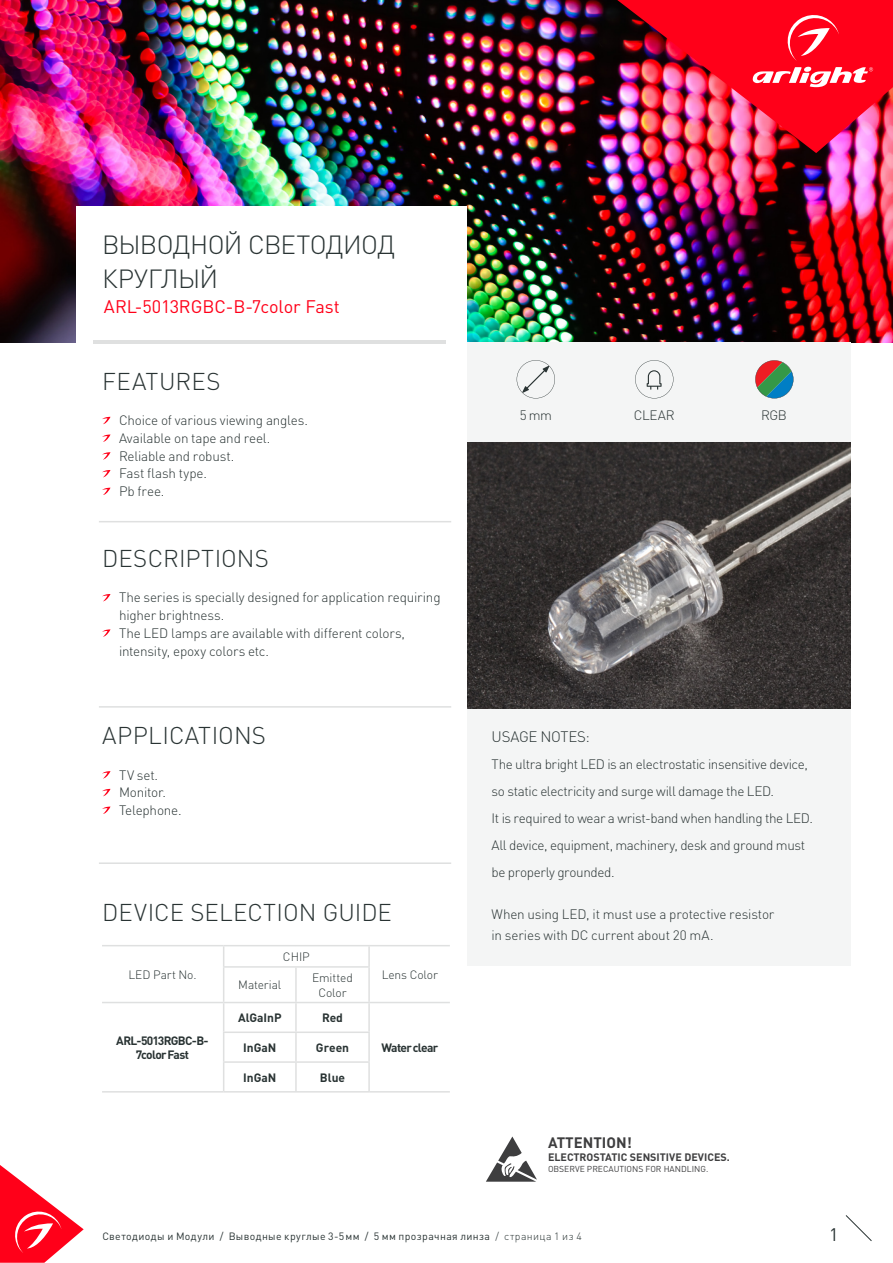
<style>
.page{position:relative;width:893px;height:1263px;background:#fff}
.page>*{position:absolute;margin:0;border:0;box-sizing:border-box;transform-origin:0 0}
.Head_1{font:300 25.95px "DIN Pro";letter-spacing:-.03em;color:#293333}
.Head_2{font:300 24px "DIN Pro";letter-spacing:.005em;color:#293333}
.t1{font:18px "DIN Pro";letter-spacing:-.005em;color:#ff0019}
.t2{font:18px "DIN Pro";color:#293333}
.Text{font:300 15px "DIN Pro";letter-spacing:-.02em;color:#293333}
.t3{font:700 15px "DIN Pro";color:#3e3e3f}
.Text-2{font:300 13.5px/27px "DIN Pro";letter-spacing:-.02em;color:#293333}
.t4{font:700 12px/14.4px "DIN Pro";letter-spacing:-.045em;color:#293333;text-align:center}
.t5{font:300 12px/14.4px "DIN Pro";letter-spacing:-.01em;color:#293333;text-align:center}
.t6{font:700 12px "DIN Pro";letter-spacing:-.005em;color:#293333}
.t7{font:700 10.65px "DIN Pro";color:#3e3e3f}
.t8{font:10.5px "DIN Pro";letter-spacing:.035em;color:#293333}
.t9{font:8.55px "DIN Pro";color:#3e3e3f}
.s1{font-weight:300}
</style>
<div class="page">
<img style="left:0;top:0;width:893px;height:342px">
<img style="left:617px;top:0;width:276px;height:153px">
<svg style="left:0;top:1165px;width:84px;height:98px"></svg>
<svg style="left:845px;top:1215px;width:27px;height:26px"></svg>
<div style="left:467px;top:342px;width:383px;height:624px;background:#f4f5f5"></div>
<div style="left:77px;top:206px;width:390px;height:145px;background:#fff"></div>
<svg style="left:102px;top:417px;width:9px;height:7px"></svg>
<svg style="left:102px;top:434px;width:9px;height:8px"></svg>
<svg style="left:102px;top:452px;width:9px;height:8px"></svg>
<svg style="left:102px;top:470px;width:9px;height:7px"></svg>
<svg style="left:102px;top:488px;width:9px;height:7px"></svg>
<svg style="left:102px;top:594px;width:9px;height:7px"></svg>
<svg style="left:102px;top:629px;width:9px;height:8px"></svg>
<hr style="left:94px;top:340px;width:352px;height:3px;background:#dfe0e0">
<hr style="left:99px;top:521px;width:352px;height:1px;background:#dfe0e0">
<hr style="left:99px;top:706px;width:352px;height:2px;background:#dfe0e0">
<svg style="left:635px;top:360px;width:38px;height:38px"></svg>
<hr style="left:102px;top:1002px;width:122px;height:1px;background:#dfe0e0">
<hr style="left:224px;top:1002px;width:72px;height:1px;background:#dfe0e0">
<hr style="left:296px;top:1002px;width:73px;height:1px;background:#dfe0e0">
<hr style="left:369px;top:1002px;width:81px;height:1px;background:#dfe0e0">
<hr style="left:223px;top:1031px;width:73px;height:2px;background:#dfe0e0">
<hr style="left:296px;top:1031px;width:74px;height:2px;background:#dfe0e0">
<hr style="left:223px;top:1061px;width:73px;height:2px;background:#dfe0e0">
<hr style="left:296px;top:1061px;width:74px;height:2px;background:#dfe0e0">
<hr style="left:102px;top:1091px;width:122px;height:1px;background:#dfe0e0">
<hr style="left:224px;top:1091px;width:72px;height:1px;background:#dfe0e0">
<hr style="left:296px;top:1091px;width:73px;height:1px;background:#dfe0e0">
<hr style="left:369px;top:1091px;width:81px;height:1px;background:#dfe0e0">
<hr style="left:223px;top:966px;width:73px;height:2px;background:#dfe0e0">
<hr style="left:296px;top:966px;width:74px;height:2px;background:#dfe0e0">
<hr style="left:295px;top:968px;width:2px;height:34px;background:#dfe0e0">
<hr style="left:102px;top:945px;width:122px;height:1px;background:#dfe0e0">
<hr style="left:224px;top:945px;width:72px;height:1px;background:#dfe0e0">
<hr style="left:296px;top:945px;width:73px;height:1px;background:#dfe0e0">
<hr style="left:369px;top:945px;width:81px;height:1px;background:#dfe0e0">
<svg style="left:223px;top:946px;width:1px;height:20px"></svg>
<hr style="left:223px;top:968px;width:1px;height:34px;background:#dfe0e0">
<hr style="left:368px;top:946px;width:2px;height:20px;background:#dfe0e0">
<hr style="left:368px;top:968px;width:2px;height:34px;background:#dfe0e0">
<hr style="left:295px;top:1003px;width:2px;height:28px;background:#dfe0e0">
<hr style="left:295px;top:1033px;width:2px;height:28px;background:#dfe0e0">
<svg style="left:223px;top:1003px;width:1px;height:88px"></svg>
<hr style="left:295px;top:1063px;width:2px;height:28px;background:#dfe0e0">
<hr style="left:368px;top:1003px;width:2px;height:28px;background:#dfe0e0">
<hr style="left:368px;top:1033px;width:2px;height:28px;background:#dfe0e0">
<hr style="left:368px;top:1063px;width:2px;height:28px;background:#dfe0e0">
<svg style="left:486px;top:1136px;width:51px;height:46px"></svg>
<img style="left:468px;top:443px;width:382px;height:266px">
<svg style="left:517px;top:360px;width:38px;height:38px"></svg>
<hr style="left:99px;top:862px;width:352px;height:2px;background:#dfe0e0">
<svg style="left:755px;top:360px;width:38px;height:38px"></svg>
<svg style="left:102px;top:771px;width:9px;height:7px"></svg>
<svg style="left:102px;top:789px;width:9px;height:7px"></svg>
<svg style="left:102px;top:806px;width:9px;height:8px"></svg>
<p class="Head_1" style="left:102px;top:227px;width:294px">ВЫВОДНОЙ СВЕТОДИОД</p>
<p class="Head_1" style="left:102px;top:261px;width:118px">КРУГЛЫЙ</p>
<p class="t1" style="left:104px;top:294px;width:238px">ARL-5013RGBC-B-7color Fast</p>
<p class="Head_2" style="left:102px;top:365px;width:120px">FEATURES</p>
<p class="Text-2" style="left:119px;top:406px;width:191px">Choice of various viewing angles.</p>
<p class="Text-2" style="left:119px;top:424px;width:153px">Available on tape and reel.</p>
<p class="Text-2" style="left:119px;top:442px;width:117px">Reliable and robust.</p>
<p class="Text-2" style="left:119px;top:459px;width:89px">Fast flash type.</p>
<p class="Text-2" style="left:119px;top:477px;width:47px">Pb free.</p>
<p class="Head_2" style="left:102px;top:542px;width:168px">DESCRIPTIONS</p>
<p class="Text-2" style="left:119px;top:588px;width:323px;line-height:17.7px">The series is specially designed for application requiring higher brightness.</p>
<p class="Text-2" style="left:119px;top:623px;width:288px;line-height:17.7px">The LED lamps are available with different colors, intensity, epoxy colors etc.</p>
<p class="Head_2" style="left:102px;top:719px;width:165px">APPLICATIONS</p>
<p class="Text-2" style="left:119px;top:761px;width:41px">TV set.</p>
<p class="Text-2" style="left:119px;top:778px;width:48px">Monitor.</p>
<p class="Text-2" style="left:119px;top:796px;width:64px">Telephone.</p>
<p class="Head_2" style="left:102px;top:896px;width:291px">DEVICE SELECTION GUIDE</p>
<p class="t5" style="left:128px;top:967px;width:70px">LED Part No.</p>
<p class="t4" style="left:116px;top:1032px;width:94px">ARL-5013RGBC-B-<br>7color Fast</p>
<p class="t5" style="left:283px;top:949px;width:28px">CHIP</p>
<p class="t5" style="left:238px;top:977px;width:44px">Material</p>
<p class="t5" style="left:312px;top:970px;width:42px">Emitted<br>Color</p>
<p class="t5" style="left:382px;top:967px;width:58px">Lens Color</p>
<p class="t6" style="left:238px;top:1009px;width:45px">AlGaInP</p>
<p class="t4" style="left:322px;top:1010px;width:22px">Red</p>
<p class="t4" style="left:243px;top:1040px;width:35px">InGaN</p>
<p class="t4" style="left:316px;top:1040px;width:35px">Green</p>
<p class="t4" style="left:381px;top:1040px;width:58px">Water clear</p>
<p class="t4" style="left:243px;top:1069px;width:35px">InGaN</p>
<p class="t4" style="left:320px;top:1069px;width:27px">Blue</p>
<p class="Text-2" style="left:520px;top:401px;width:34px">5 mm</p>
<p class="Text-2" style="left:761px;top:401px;width:27px">RGB</p>
<p class="Text-2" style="left:634px;top:401px;width:43px">CLEAR</p>
<p class="Text" style="left:492px;top:726px;width:100px">USAGE NOTES:</p>
<p class="Text-2" style="left:492px;top:750px;width:323px">The ultra bright LED is an electrostatic insensitive device, so static electricity and surge will damage the LED.<br>It is required to wear a wrist-band when handling the LED.<br>All device, equipment, machinery, desk and ground must be properly grounded.</p>
<p class="Text-2" style="left:492px;top:903px;width:284px;line-height:21px">When using LED, it must use a protective resistor in series with DC current about 20 mA.</p>
<p class="t3" style="left:548px;top:1132px;width:85px">ATTENTION!</p>
<p class="t7" style="left:548px;top:1150px;width:183px">ELECTROSTATIC SENSITIVE DEVICES.</p>
<p class="t9" style="left:548px;top:1163px;width:162px">OBSERVE PRECAUTIONS FOR HANDLING.</p>
<p class="t8" style="left:102px;top:1229px;width:481px">Светодиоды и Модули / Выводные круглые 3-5мм / 5 мм прозрачная линза <span class="s1">/ страница 1 из 4</span></p>
<h3 class="t2" style="left:829px;top:1222px;width:11px">1</h3>
</div>
